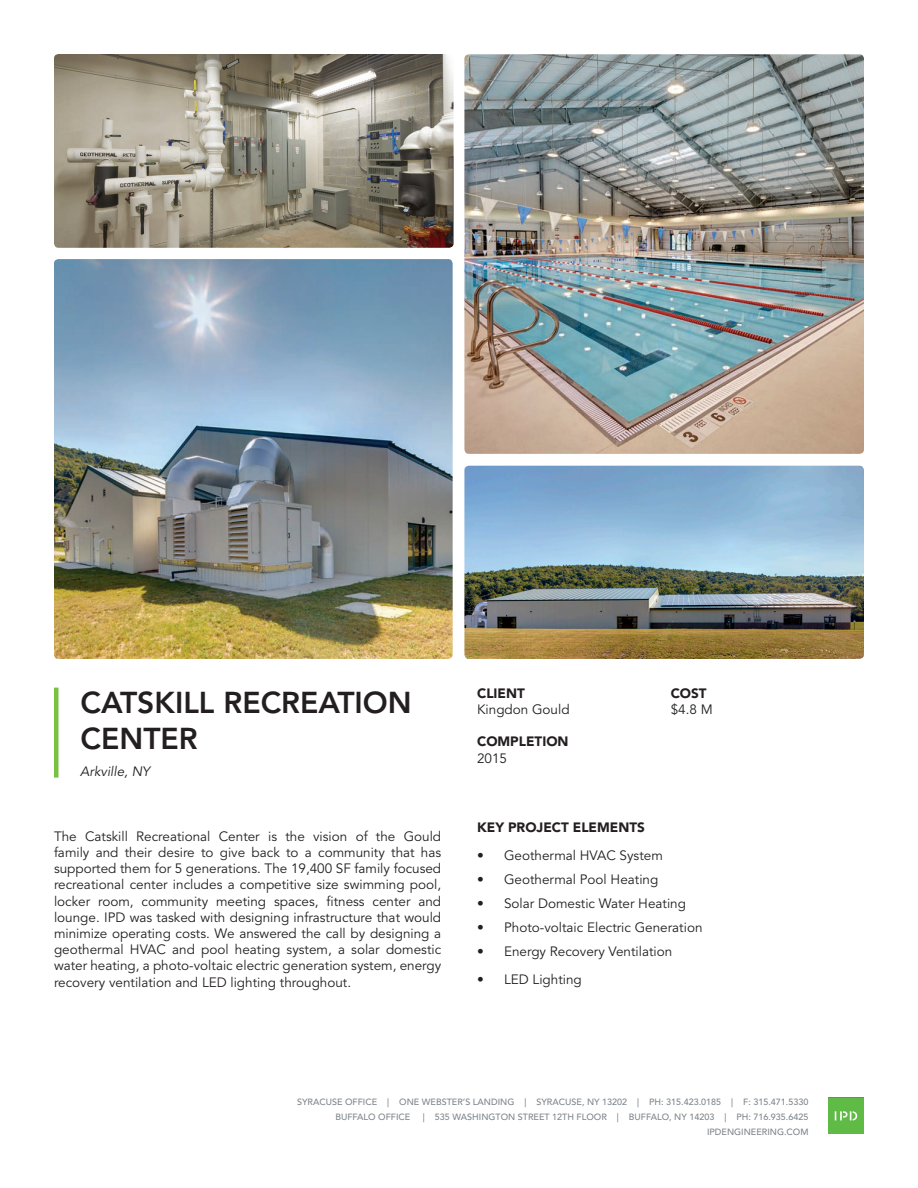
<style>
.page{position:relative;width:918px;height:1188px;background:#fff}
.page>*{position:absolute;margin:0;border:0;box-sizing:border-box;transform-origin:0 0}
.t1{font:800 30px/36px "Avenir LT Std";color:#231f20}
.t2{font:13.5px/16.2px "Avenir LT Std";color:#231f20;text-align:justify}
.t3{font:900 13.5px "Avenir LT Std";color:#231f20}
.t4{font:italic 13.5px "Avenir LT Std";color:#231f20}
.t5{font:500 9px "Avenir LT Std";color:#7f868d}
</style>
<div class="page">
<div style="left:54px;top:688px;width:5px;height:90px;background:#79c142"></div>
<svg style="left:828px;top:1098px;width:36px;height:36px"></svg>
<img style="left:464px;top:54px;width:400px;height:400px">
<img style="left:54px;top:259px;width:399px;height:400px">
<img style="left:464px;top:466px;width:400px;height:193px">
<img style="left:54px;top:54px;width:400px;height:194px">
<h1 class="t1" style="left:81px;top:685px;width:333px">CATSKILL RECREATION<br>CENTER</h1>
<p class="t4" style="left:80px;top:766px;width:71px">Arkville, NY</p>
<p class="t2" style="left:54px;top:829px;width:389px">The Catskill Recreational Center is the vision of the Gould family and their desire to give back to a community that has supported them for 5 generations. The 19,400 SF family focused recreational center includes a competitive size swimming pool, locker room, community meeting spaces, fitness center and lounge. IPD was tasked with designing infrastructure that would minimize operating costs. We answered the call by designing a geothermal HVAC and pool heating system, a solar domestic water heating, a photo-voltaic electric generation system, energy recovery ventilation and LED lighting throughout.</p>
<p class="t3" style="left:477px;top:685px;width:49px">CLIENT</p>
<p class="t2" style="left:477px;top:703px;width:94px">Kingdon Gould</p>
<p class="t3" style="left:477px;top:734px;width:93px">COMPLETION</p>
<p class="t2" style="left:477px;top:751px;width:32px">2015</p>
<p class="t3" style="left:671px;top:685px;width:37px">COST</p>
<p class="t2" style="left:671px;top:703px;width:44px">$4.8 M</p>
<p class="t3" style="left:477px;top:819px;width:169px">KEY PROJECT ELEMENTS</p>
<p class="t2" style="left:477px;top:848px;width:187px">• Geothermal HVAC System</p>
<p class="t2" style="left:477px;top:872px;width:183px">• Geothermal Pool Heating</p>
<p class="t2" style="left:477px;top:896px;width:210px">• Solar Domestic Water Heating</p>
<p class="t2" style="left:477px;top:920px;width:227px">• Photo-voltaic Electric Generation</p>
<p class="t2" style="left:477px;top:944px;width:197px">• Energy Recovery Ventilation</p>
<p class="t2" style="left:477px;top:973px;width:106px">• LED Lighting</p>
<p class="t5" style="left:297px;top:1098px;width:513px">SYRACUSE OFFICE | ONE WEBSTER’S LANDING | SYRACUSE, NY 13202 | PH: 315.423.0185 | F: 315.471.5330</p>
<p class="t5" style="left:707px;top:1128px;width:103px">IPDENGINEERING.COM</p>
<p class="t5" style="left:335px;top:1113px;width:76px">BUFFALO OFFICE</p>
<p class="t5" style="left:423px;top:1113px;width:387px">| 535 WASHINGTON STREET 12TH FLOOR | BUFFALO, NY 14203 | PH: 716.935.6425</p>
</div>
